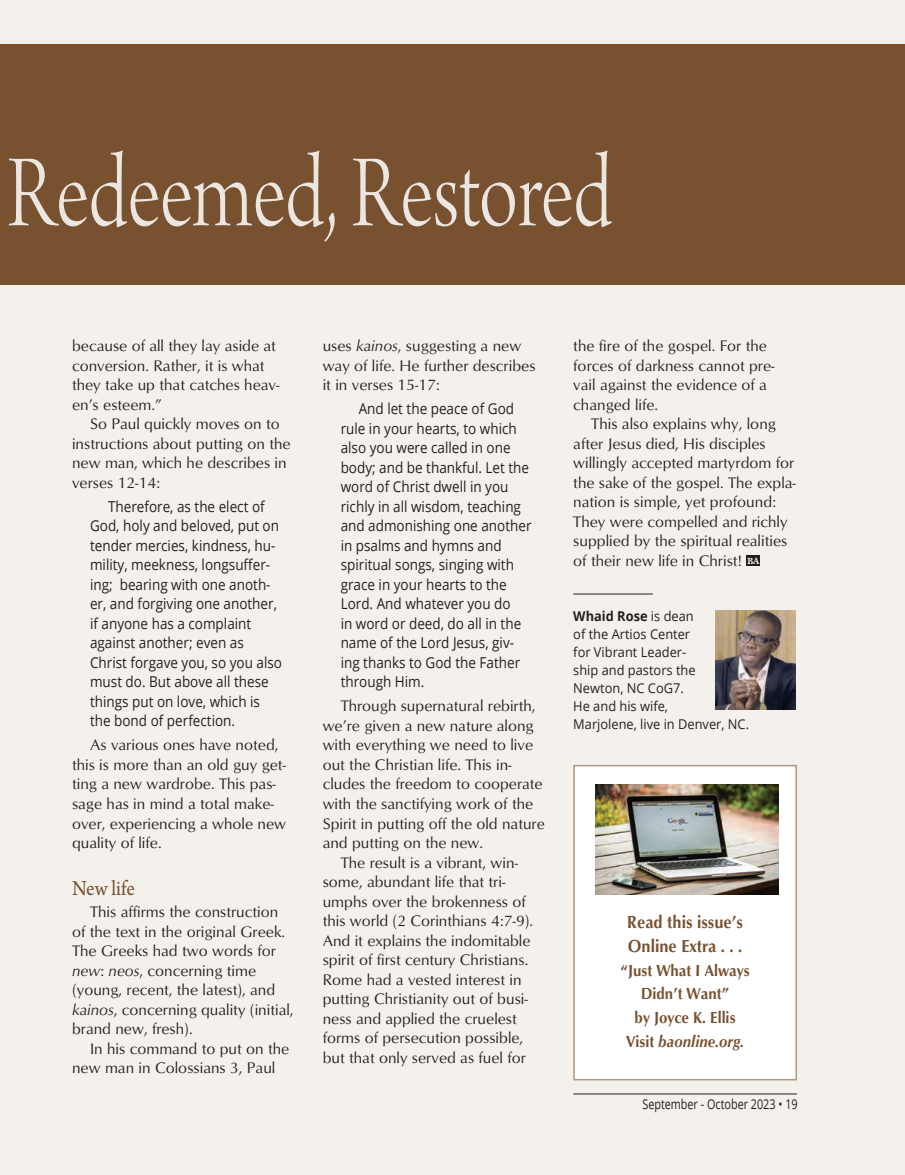
<style>
.page{position:relative;width:905px;height:1175px;background:#fff}
.page>*{position:absolute;margin:0;border:0;box-sizing:border-box;transform-origin:0 0}
.t1{font:108px "Arno Pro Light Display";letter-spacing:-.005em;color:#ece5e0;scale:.8 1}
.Article_-_Subhead{font:22.5px "Arno Pro";color:#775130;scale:.9 1}
.Article_-_Main_text_10_5x13{font:700 18px/24px "Optimum";color:#775130;scale:.9 1}
.Article_-_Main_text_10_5x13-2{font:700 16.5px/22.5px "Optimum";color:#775130;text-align:center;scale:.9 1}
.Article_-_Main_text_10_5x13-3{font:italic 700 16.5px "Optimum";color:#775130;scale:.9 1}
.Article_-_Main_text_10_5x13-4{font:15.75px/19.5px "Optimum";color:#231f20}
.Article_-_Scripture{font:15px/19.5px "Open Sans";color:#231f20;scale:.9 1}
.Article_-_Bio{font:13.5px/18px "Open Sans";color:#231f20;scale:.95 1}
.Article_-_Bio-2{font:13.5px "Open Sans";color:#231f20;scale:.8 1}
.t2{font:700 9px "Galliard Pro";color:#fff}
.s1{font-style:italic}
.s2{font-weight:700}
.s3{font-style:normal}
</style>
<div class="page">
<div style="left:0;top:0;width:904px;height:1174px;background:#f4f1ed"></div>
<hr style="left:573px;top:593px;width:79px;height:1px;background:#231f20">
<div style="left:746px;top:555px;width:14px;height:11px;background:#231f20"></div>
<div style="left:0;top:44px;width:904px;height:241px;background:#775130"></div>
<div style="left:574px;top:765px;width:222px;height:314px;background:#fff"></div>
<div style="left:573px;top:765px;width:223px;height:315px;border:2px solid #b09780"></div>
<img style="left:595px;top:784px;width:183px;height:110px">
<img style="left:715px;top:610px;width:80px;height:100px">
<h1 class="t1" style="left:7px;top:134px;width:758px">Redeemed, Restored</h1>
<p class="Article_-_Main_text_10_5x13-4" style="left:72px;top:336px;width:209px">because of all they lay aside at conversion. Rather, it is what they take up that catches heav&shy;en’s esteem.”</p>
<p class="Article_-_Main_text_10_5x13-4" style="left:72px;top:414px;width:220px;text-indent:18px">So Paul quickly moves on to instructions about putting on the new man, which he describes in verses 12-14:</p>
<p class="Article_-_Scripture" style="left:90px;top:496px;width:215px;text-indent:18px">Therefore, as the elect of<br>God, holy and beloved, put on tender mercies, kindness, hu&shy;mility, meekness, longsuffer&shy;ing; bearing with one anoth&shy;er, and forgiving one another, if anyone has a complaint against another; even as<br>Christ forgave you, so you also must do. But above all these things put on love, which is the bond of perfection.</p>
<p class="Article_-_Main_text_10_5x13-4" style="left:72px;top:735px;width:215px;text-indent:18px">As various ones have noted, this is more than an old guy get&shy;ting a new wardrobe. This pas&shy;sage has in mind a total make&shy;over, experiencing a whole new quality of life.</p>
<p class="Article_-_Subhead" style="left:72px;top:875px;width:71px">New life</p>
<p class="Article_-_Main_text_10_5x13-4" style="left:72px;top:901px;width:223px;text-indent:18px">This affirms the construction of the text in the original Greek.<br>The Greeks had two words for <span class="s1">new</span>: <span class="s1">neos</span>, concerning time (young, recent, the latest), and <span class="s1">kainos</span>, concerning quality (initial, brand new, fresh).</p>
<p class="Article_-_Main_text_10_5x13-4" style="left:72px;top:1038px;width:219px;text-indent:18px">In his command to put on the new man in Colossians 3, Paul</p>
<p class="Article_-_Main_text_10_5x13-4" style="left:322px;top:336px;width:214px">uses <span class="s1">kainos</span>, suggesting a new way of life. He further describes it in verses 15-17:</p>
<p class="Article_-_Scripture" style="left:340px;top:399px;width:213px;text-indent:18px">And let the peace of God rule in your hearts, to which also you were called in one body; and be thankful. Let the word of Christ dwell in you richly in all wisdom, teaching and admonishing one another in psalms and hymns and spiritual songs, singing with grace in your hearts to the<br>Lord. And whatever you do<br>in word or deed, do all in the name of the Lord Jesus, giv&shy;ing thanks to God the Father through Him.</p>
<p class="Article_-_Main_text_10_5x13-4" style="left:322px;top:696px;width:224px;text-indent:18px">Through supernatural rebirth, we’re given a new nature along with everything we need to live out the Christian life. This in&shy;cludes the freedom to cooperate with the sanctifying work of the<br>Spirit in putting off the old nature and putting on the new.</p>
<p class="Article_-_Main_text_10_5x13-4" style="left:322px;top:852px;width:212px;text-indent:18px">The result is a vibrant, win&shy;some, abundant life that tri&shy;umphs over the brokenness of this world (2 Corinthians 4:7-9).<br>And it explains the indomitable spirit of first century Christians.<br>Rome had a vested interest in putting Christianity out of busi&shy;ness and applied the cruelest forms of persecution possible, but that only served as fuel for</p>
<p class="Article_-_Main_text_10_5x13-4" style="left:573px;top:336px;width:203px">the fire of the gospel. For the forces of darkness cannot pre&shy;vail against the evidence of a changed life.</p>
<p class="Article_-_Main_text_10_5x13-4" style="left:573px;top:414px;width:224px;text-indent:18px">This also explains why, long after Jesus died, His disciples willingly accepted martyrdom for the sake of the gospel. The expla&shy;nation is simple, yet profound:<br>They were compelled and richly supplied by the spiritual realities of their new life in Christ!</p>
<p class="t2" style="left:747px;top:555px;width:14px">BA</p>
<p class="Article_-_Bio" style="left:573px;top:607px;width:186px"><span class="s2">Whaid Rose</span> is dean<br>of the Artios Center<br>for Vibrant Leader-<br>ship and pastors the<br>Newton, NC CoG7.<br>He and his wife,<br>Marjolene, live in Denver, NC.</p>
<p class="Article_-_Main_text_10_5x13" style="left:627px;top:910px;width:130px">Read this issue’s<br>Online Extra . . .</p>
<p class="Article_-_Main_text_10_5x13-2" style="left:620px;top:959px;width:145px">“Just What I Always<br>Didn’t Want”</p>
<p class="Article_-_Main_text_10_5x13-2" style="left:634px;top:1006px;width:114px">by Joyce K. Ellis</p>
<p class="Article_-_Main_text_10_5x13-3" style="left:626px;top:1031px;width:133px"><span class="s3">Visit</span> baonline.org.</p>
<p class="Article_-_Bio-2" style="left:642px;top:1094px;width:196px">September - October 2023 • 19</p>
</div>
